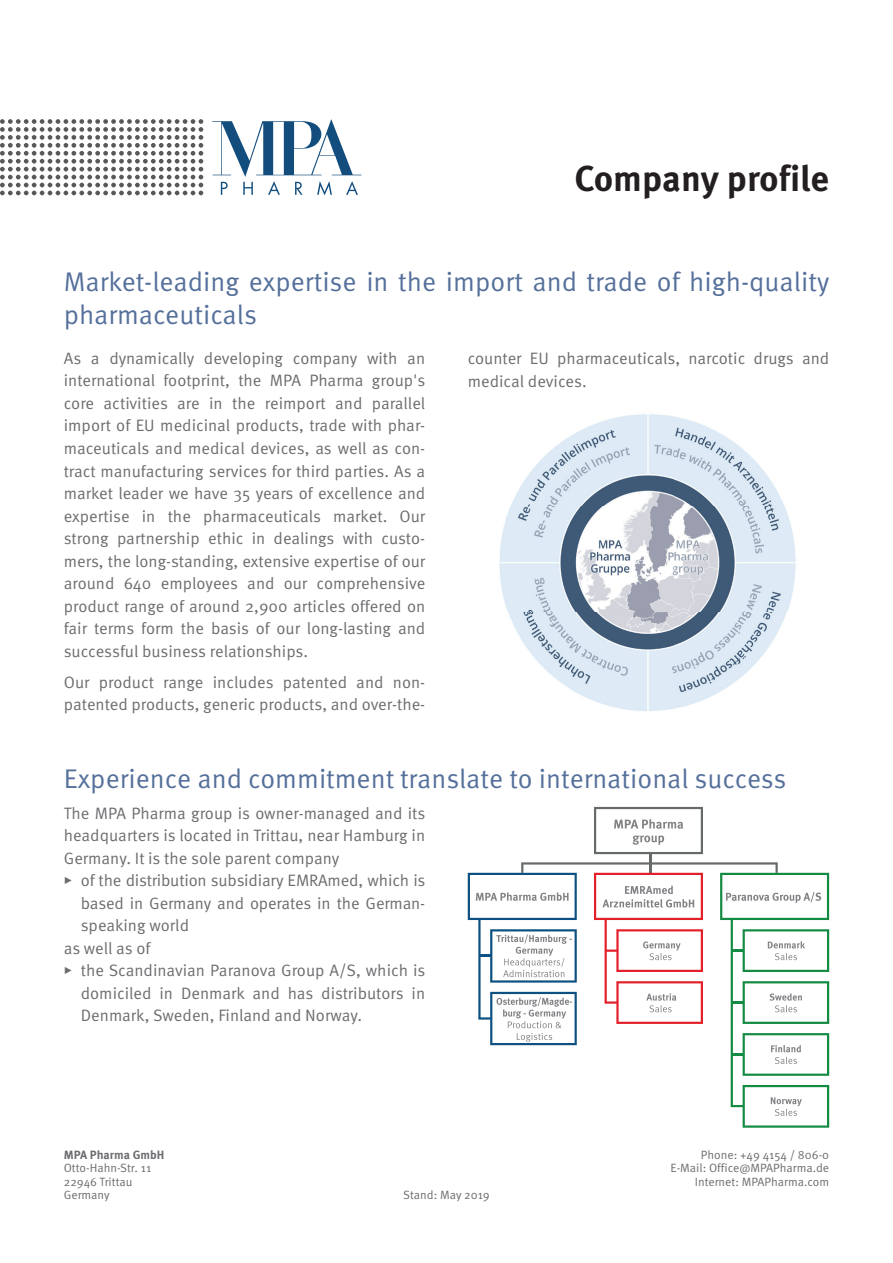
<style>
.page{position:relative;width:893px;height:1263px;background:#fff}
.page>*{position:absolute;margin:0;border:0;box-sizing:border-box;transform-origin:0 0}
.t1{font:700 36px "Meta OT";color:#231f20}
.t2{font:27px/33px "Meta OT Norm";color:#55709b}
.t3{font:16.5px/22.5px "Meta OT Norm";color:#6c6d70}
.t4{font:12px "Meta OT Norm";color:#6c6d70}
.t5{font:700 12px "Meta OT";color:#6c6d70}
.s1{font-family:"Franklin Got TOT Boo Con"}
</style>
<div class="page">
<img style="left:499px;top:414px;width:297px;height:297px">
<svg style="left:0;top:119px;width:203px;height:76px"></svg>
<svg style="left:212px;top:119px;width:149px;height:76px"></svg>
<hr style="left:649px;top:853px;width:2px;height:20px;background:#666a6b">
<svg style="left:468px;top:862px;width:361px;height:266px"></svg>
<svg style="left:594px;top:807px;width:109px;height:47px"></svg>
<h1 class="t1" style="left:574px;top:156px;width:256px">Company profile</h1>
<h2 class="t2" style="left:64px;top:266px;width:767px">Market-leading expertise in the import and trade of high-quality pharmaceuticals</h2>
<p class="t3" style="left:64px;top:347px;width:363px;text-align:justify">As a dynamically developing company with an international footprint, the MPA Pharma group's core activities are in the reimport and parallel import of EU medicinal products, trade with phar&shy;maceuticals and medical devices, as well as con&shy;tract manufacturing services for third parties. As a market leader we have 35 years of excellence and expertise in the pharmaceuticals market. Our strong partnership ethic in dealings with custo&shy;mers, the long-standing, extensive expertise of our around 640 employees and our comprehensive product range of around 2,900 articles offered on fair terms form the basis of our long-lasting and successful business relationships.</p>
<p class="t3" style="left:64px;top:671px;width:363px">Our product range includes patented and non&shy;patented products, generic products, and over-the-</p>
<p class="t3" style="left:468px;top:347px;width:363px">counter EU pharmaceuticals, narcotic drugs and medical devices.</p>
<h2 class="t2" style="left:64px;top:762px;width:724px">Experience and commitment translate to international success</h2>
<p class="t3" style="left:64px;top:802px;width:363px">The MPA Pharma group is owner-managed and its</p>
<p class="t3" style="left:64px;top:824px;width:363px">headquarters is located in Trittau, near Hamburg in</p>
<p class="t3" style="left:64px;top:847px;width:277px">Germany. It is the sole parent company</p>
<p class="t3" style="left:64px;top:869px;width:363px"><span class="s1">▸</span> of the distribution subsidiary EMRAmed, which is</p>
<p class="t3" style="left:81px;top:892px;width:346px">based in Germany and operates in the German-</p>
<p class="t3" style="left:81px;top:914px;width:110px">speaking world</p>
<p class="t3" style="left:64px;top:937px;width:88px">as well as of</p>
<p class="t3" style="left:64px;top:959px;width:363px"><span class="s1">▸</span> the Scandinavian Paranova Group A/S, which is</p>
<p class="t3" style="left:81px;top:982px;width:346px">domiciled in Denmark and has distributors in</p>
<p class="t3" style="left:81px;top:1004px;width:283px">Denmark, Sweden, Finland and Norway.</p>
<p class="t5" style="left:64px;top:1147px;width:102px">MPA Pharma GmbH</p>
<p class="t4" style="left:701px;top:1147px;width:130px">Phone: +49 4154 / 806-0</p>
<p class="t4" style="left:64px;top:1161px;width:89px">Otto-Hahn-Str. 11</p>
<p class="t4" style="left:670px;top:1161px;width:160px">E-Mail: Office@MPAPharma.de</p>
<p class="t4" style="left:64px;top:1174px;width:70px">22946 Trittau</p>
<p class="t4" style="left:695px;top:1174px;width:136px">Internet: MPAPharma.com</p>
<p class="t4" style="left:64px;top:1188px;width:47px">Germany</p>
<p class="t4" style="left:403px;top:1188px;width:88px">Stand: May 2019</p>
</div>
